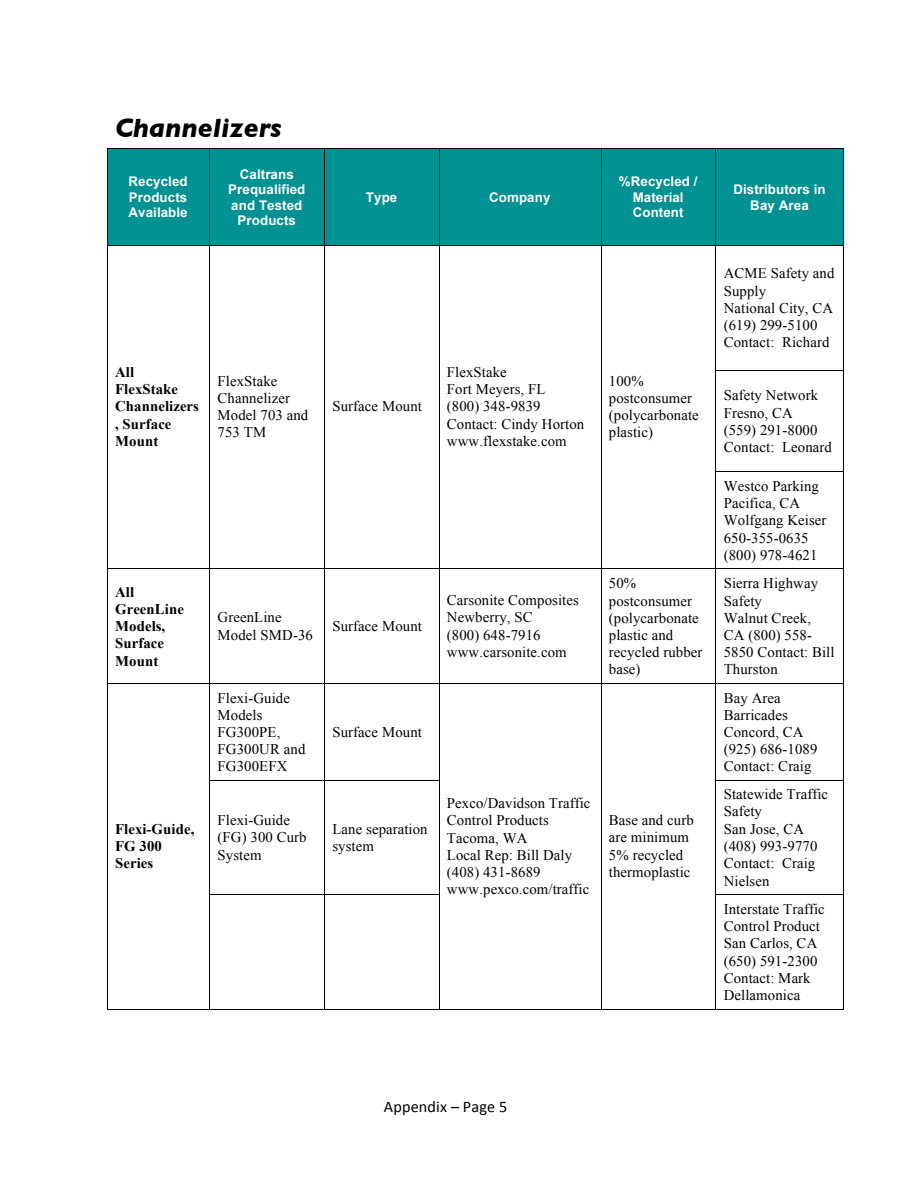
<style>
.page{position:relative;width:918px;height:1188px;background:#fff}
.page>*{position:absolute;margin:0;border:0;box-sizing:border-box;transform-origin:0 0}
.t1{font:italic 700 27px "Gill Sans";color:#000}
.t2{font:16.2px "Calibri";letter-spacing:.01em;color:#000}
.t3{font:14.7px/17.2px "Times New Roman";letter-spacing:.01em;color:#000}
.t4{font:700 14.7px/17.2px "Times New Roman";letter-spacing:.01em;color:#000}
.t5{font:700 13.35px/15.6px "Arial";letter-spacing:.01em;color:#fff;text-align:center}
</style>
<div class="page">
<div style="left:107px;top:149px;width:102px;height:96px;background:#009192"></div>
<div style="left:210px;top:149px;width:114px;height:96px;background:#009192"></div>
<div style="left:325px;top:149px;width:114px;height:96px;background:#009192"></div>
<div style="left:439px;top:149px;width:162px;height:96px;background:#009192"></div>
<div style="left:601px;top:149px;width:115px;height:96px;background:#009192"></div>
<div style="left:716px;top:149px;width:127px;height:96px;background:#009192"></div>
<hr style="left:107px;top:148px;width:102px;height:1px;background:#000">
<hr style="left:210px;top:148px;width:114px;height:1px;background:#000">
<hr style="left:325px;top:148px;width:114px;height:1px;background:#000">
<hr style="left:439px;top:148px;width:162px;height:1px;background:#000">
<hr style="left:601px;top:148px;width:115px;height:1px;background:#000">
<hr style="left:716px;top:148px;width:127px;height:1px;background:#000">
<hr style="left:107px;top:149px;width:1px;height:96px;background:#000">
<hr style="left:209px;top:149px;width:1px;height:96px;background:#000">
<hr style="left:324px;top:149px;width:1px;height:96px;background:#000">
<hr style="left:439px;top:149px;width:1px;height:96px;background:#000">
<hr style="left:601px;top:149px;width:1px;height:96px;background:#000">
<hr style="left:716px;top:149px;width:1px;height:96px;background:#000">
<hr style="left:843px;top:149px;width:1px;height:96px;background:#000">
<hr style="left:107px;top:245px;width:102px;height:1px;background:#000">
<hr style="left:210px;top:245px;width:114px;height:1px;background:#000">
<hr style="left:325px;top:245px;width:114px;height:1px;background:#000">
<hr style="left:439px;top:245px;width:162px;height:1px;background:#000">
<hr style="left:601px;top:245px;width:115px;height:1px;background:#000">
<hr style="left:716px;top:245px;width:127px;height:1px;background:#000">
<hr style="left:107px;top:246px;width:1px;height:124px;background:#000">
<hr style="left:209px;top:246px;width:1px;height:124px;background:#000">
<hr style="left:324px;top:246px;width:1px;height:124px;background:#000">
<hr style="left:439px;top:246px;width:1px;height:124px;background:#000">
<hr style="left:601px;top:246px;width:1px;height:124px;background:#000">
<hr style="left:716px;top:246px;width:1px;height:124px;background:#000">
<hr style="left:843px;top:246px;width:1px;height:124px;background:#000">
<hr style="left:716px;top:370px;width:127px;height:1px;background:#000">
<hr style="left:107px;top:371px;width:1px;height:101px;background:#000">
<hr style="left:209px;top:371px;width:1px;height:101px;background:#000">
<hr style="left:324px;top:371px;width:1px;height:101px;background:#000">
<hr style="left:439px;top:371px;width:1px;height:101px;background:#000">
<hr style="left:601px;top:371px;width:1px;height:101px;background:#000">
<hr style="left:716px;top:371px;width:1px;height:101px;background:#000">
<hr style="left:843px;top:371px;width:1px;height:101px;background:#000">
<hr style="left:716px;top:472px;width:127px;height:1px;background:#000">
<hr style="left:107px;top:472px;width:1px;height:96px;background:#000">
<hr style="left:209px;top:472px;width:1px;height:96px;background:#000">
<hr style="left:324px;top:472px;width:1px;height:96px;background:#000">
<hr style="left:439px;top:472px;width:1px;height:96px;background:#000">
<hr style="left:601px;top:472px;width:1px;height:96px;background:#000">
<hr style="left:716px;top:472px;width:1px;height:96px;background:#000">
<hr style="left:843px;top:472px;width:1px;height:96px;background:#000">
<hr style="left:107px;top:568px;width:102px;height:1px;background:#000">
<hr style="left:210px;top:568px;width:114px;height:1px;background:#000">
<hr style="left:325px;top:568px;width:114px;height:1px;background:#000">
<hr style="left:439px;top:568px;width:162px;height:1px;background:#000">
<hr style="left:601px;top:568px;width:115px;height:1px;background:#000">
<hr style="left:716px;top:568px;width:127px;height:1px;background:#000">
<hr style="left:107px;top:569px;width:1px;height:115px;background:#000">
<hr style="left:209px;top:569px;width:1px;height:115px;background:#000">
<hr style="left:324px;top:569px;width:1px;height:115px;background:#000">
<hr style="left:439px;top:569px;width:1px;height:115px;background:#000">
<hr style="left:601px;top:569px;width:1px;height:115px;background:#000">
<hr style="left:716px;top:569px;width:1px;height:115px;background:#000">
<hr style="left:843px;top:569px;width:1px;height:115px;background:#000">
<hr style="left:107px;top:684px;width:102px;height:1px;background:#000">
<hr style="left:210px;top:684px;width:114px;height:1px;background:#000">
<hr style="left:325px;top:684px;width:114px;height:1px;background:#000">
<hr style="left:439px;top:684px;width:162px;height:1px;background:#000">
<hr style="left:601px;top:684px;width:115px;height:1px;background:#000">
<hr style="left:716px;top:684px;width:127px;height:1px;background:#000">
<hr style="left:107px;top:684px;width:1px;height:96px;background:#000">
<hr style="left:209px;top:684px;width:1px;height:96px;background:#000">
<hr style="left:324px;top:684px;width:1px;height:96px;background:#000">
<hr style="left:439px;top:684px;width:1px;height:96px;background:#000">
<hr style="left:601px;top:684px;width:1px;height:96px;background:#000">
<hr style="left:716px;top:684px;width:1px;height:96px;background:#000">
<hr style="left:843px;top:684px;width:1px;height:96px;background:#000">
<hr style="left:210px;top:780px;width:114px;height:1px;background:#000">
<hr style="left:325px;top:780px;width:114px;height:1px;background:#000">
<hr style="left:716px;top:780px;width:127px;height:1px;background:#000">
<hr style="left:107px;top:780px;width:1px;height:114px;background:#000">
<hr style="left:209px;top:780px;width:1px;height:114px;background:#000">
<hr style="left:324px;top:780px;width:1px;height:114px;background:#000">
<hr style="left:439px;top:780px;width:1px;height:114px;background:#000">
<hr style="left:601px;top:780px;width:1px;height:114px;background:#000">
<hr style="left:716px;top:780px;width:1px;height:114px;background:#000">
<hr style="left:843px;top:780px;width:1px;height:114px;background:#000">
<hr style="left:210px;top:894px;width:114px;height:1px;background:#000">
<hr style="left:325px;top:894px;width:114px;height:1px;background:#000">
<hr style="left:716px;top:894px;width:127px;height:1px;background:#000">
<hr style="left:107px;top:895px;width:1px;height:114px;background:#000">
<hr style="left:107px;top:1009px;width:102px;height:1px;background:#000">
<hr style="left:209px;top:895px;width:1px;height:114px;background:#000">
<hr style="left:210px;top:1009px;width:114px;height:1px;background:#000">
<hr style="left:324px;top:895px;width:1px;height:114px;background:#000">
<hr style="left:325px;top:1009px;width:114px;height:1px;background:#000">
<hr style="left:439px;top:895px;width:1px;height:114px;background:#000">
<hr style="left:439px;top:1009px;width:162px;height:1px;background:#000">
<hr style="left:601px;top:895px;width:1px;height:114px;background:#000">
<hr style="left:601px;top:1009px;width:115px;height:1px;background:#000">
<hr style="left:716px;top:895px;width:1px;height:114px;background:#000">
<hr style="left:716px;top:1009px;width:127px;height:1px;background:#000">
<hr style="left:843px;top:895px;width:1px;height:114px;background:#000">
<h1 class="t1" style="left:115px;top:112px;width:168px">Channelizers</h1>
<p class="t5" style="left:128px;top:174px;width:61px;text-align:justify">Recycled Products Available</p>
<p class="t5" style="left:228px;top:166px;width:79px">Caltrans<br>Prequalified and Tested<br>Products</p>
<p class="t4" style="left:115px;top:363px;width:86px">All<br>FlexStake<br>Channelizers , Surface<br>Mount</p>
<p class="t3" style="left:218px;top:372px;width:92px">FlexStake<br>Channelizer<br>Model 703 and<br>753 TM</p>
<p class="t5" style="left:366px;top:189px;width:33px">Type</p>
<p class="t5" style="left:489px;top:189px;width:63px">Company</p>
<p class="t5" style="left:619px;top:174px;width:80px">%Recycled /<br>Material<br>Content</p>
<p class="t5" style="left:733px;top:182px;width:94px">Distributors in<br>Bay Area</p>
<p class="t3" style="left:724px;top:265px;width:112px">ACME Safety and<br>Supply<br>National City, CA (619) 299-5100<br>Contact: Richard</p>
<p class="t3" style="left:332px;top:398px;width:91px">Surface Mount</p>
<p class="t3" style="left:447px;top:363px;width:139px">FlexStake<br>Fort Meyers, FL<br>(800) 348-9839<br>Contact: Cindy Horton www.flexstake.com</p>
<p class="t3" style="left:609px;top:372px;width:91px">100% postconsumer (polycarbonate plastic)</p>
<p class="t3" style="left:724px;top:387px;width:110px">Safety Network<br>Fresno, CA<br>(559) 291-8000<br>Contact: Leonard</p>
<p class="t3" style="left:724px;top:477px;width:104px">Westco Parking<br>Pacifica, CA<br>Wolfgang Keiser<br>650-355-0635 (800) 978-4621</p>
<p class="t4" style="left:115px;top:583px;width:71px">All<br>GreenLine<br>Models,<br>Surface<br>Mount</p>
<p class="t4" style="left:115px;top:820px;width:81px">Flexi-Guide,<br>FG 300<br>Series</p>
<p class="t3" style="left:218px;top:609px;width:97px">GreenLine<br>Model SMD-36</p>
<p class="t3" style="left:332px;top:617px;width:91px">Surface Mount</p>
<p class="t3" style="left:218px;top:689px;width:89px">Flexi-Guide<br>Models<br>FG300PE,<br>FG300UR and<br>FG300EFX</p>
<p class="t3" style="left:332px;top:724px;width:91px">Surface Mount</p>
<p class="t3" style="left:218px;top:812px;width:91px">Flexi-Guide (FG) 300 Curb<br>System</p>
<p class="t3" style="left:332px;top:820px;width:97px">Lane separation system</p>
<p class="t3" style="left:447px;top:592px;width:133px">Carsonite Composites<br>Newberry, SC<br>(800) 648-7916 www.carsonite.com</p>
<p class="t3" style="left:447px;top:795px;width:145px">Pexco/Davidson Traffic<br>Control Products<br>Tacoma, WA<br>Local Rep: Bill Daly (408) 431-8689 www.pexco.com/traffic</p>
<p class="t3" style="left:609px;top:575px;width:95px">50% postconsumer (polycarbonate plastic and recycled rubber base)</p>
<p class="t3" style="left:724px;top:575px;width:112px">Sierra Highway<br>Safety<br>Walnut Creek,<br>CA (800) 558-<br>5850 Contact: Bill<br>Thurston</p>
<p class="t3" style="left:609px;top:812px;width:86px">Base and curb are minimum<br>5% recycled thermoplastic</p>
<p class="t3" style="left:724px;top:689px;width:95px">Bay Area<br>Barricades<br>Concord, CA (925) 686-1089<br>Contact: Craig</p>
<p class="t3" style="left:724px;top:786px;width:106px">Statewide Traffic<br>Safety<br>San Jose, CA (408) 993-9770<br>Contact: Craig<br>Nielsen</p>
<p class="t3" style="left:724px;top:900px;width:103px">Interstate Traffic<br>Control Product<br>San Carlos, CA (650) 591-2300<br>Contact: Mark<br>Dellamonica</p>
<p class="t2" style="left:384px;top:1096px;width:125px">Appendix – Page 5</p>
</div>
